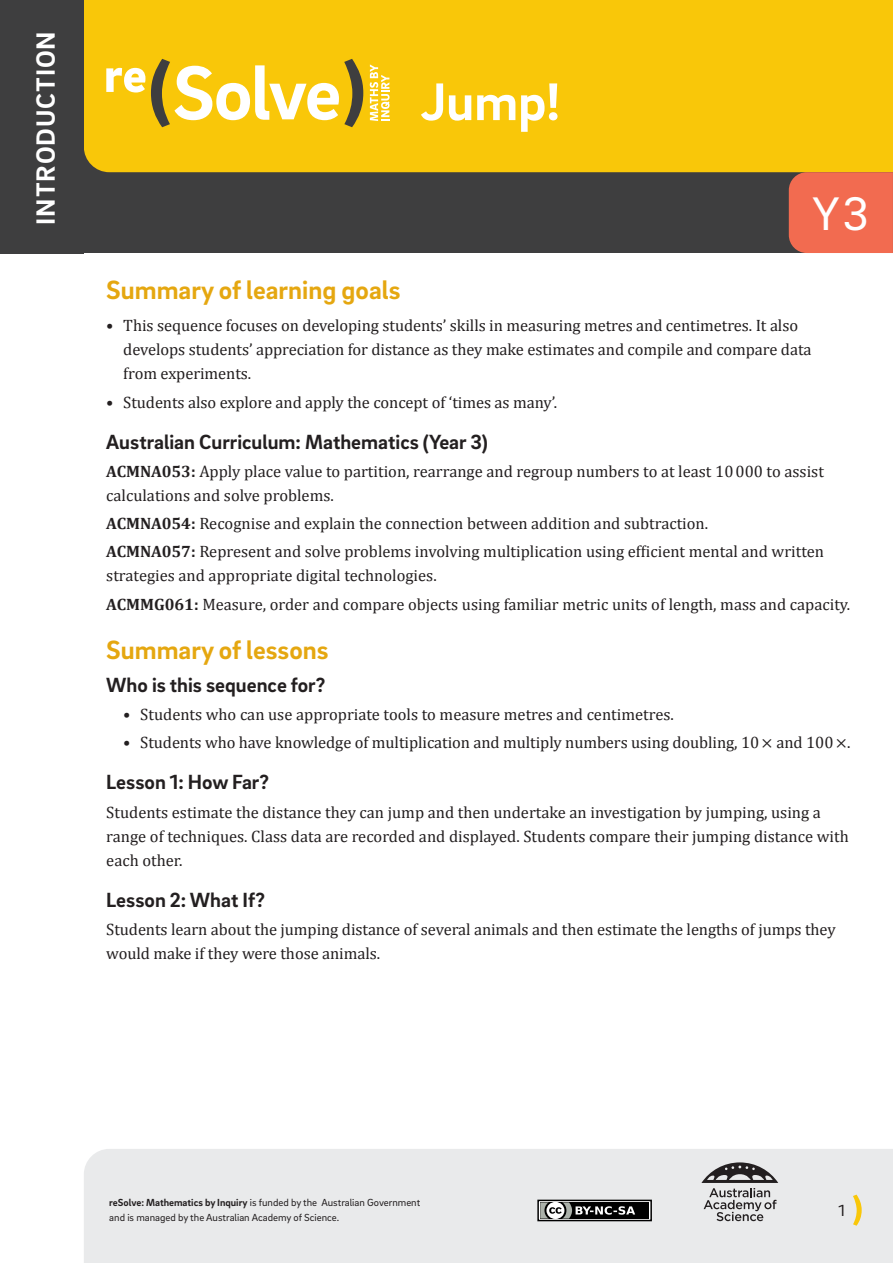
<style>
.page{position:relative;width:893px;height:1263px;background:#fff}
.page>*{position:absolute;margin:0;border:0;box-sizing:border-box;transform-origin:0 0}
.t1{font:700 54.3px "Brix Sans";color:#fff}
.t2{font:48.15px "Brix Sans";color:#fff}
.t3{font:700 27px "Brix Sans";color:#e5a710}
.t4{font:700 27px "Brix Sans";letter-spacing:.035em;color:#fff}
.t5{font:700 21px "Brix Sans";color:#231f20}
.t6{font:16.5px/24px "Cambria";color:#231f20}
.t7{font:16.5px "Brix Sans";color:#231f20}
.t8{font:10.5px/15px "Brix Sans";color:#231f20}
.s1{font-weight:700}
.s2{font-family:"Cambria Math"}
</style>
<div class="page">
<div style="left:84px;top:1149px;width:809px;height:114px;background:#e9eaeb"></div>
<svg style="left:853px;top:1194px;width:9px;height:32px"></svg>
<svg style="left:539px;top:1201px;width:111px;height:18px"></svg>
<div style="left:537px;top:1199px;width:115px;height:22px;border:1px solid #000"></div>
<div style="left:540px;top:1202px;width:109px;height:16px;background:#000"></div>
<svg style="left:540px;top:1202px;width:95px;height:16px"></svg>
<svg style="left:701px;top:1162px;width:77px;height:59px;background:#a9a8a9"></svg>
<div style="left:71px;top:147px;width:822px;height:106px;background:#3e3e3f"></div>
<div style="left:84px;top:0;width:809px;height:172px;background:#f9c709"></div>
<div style="left:0;top:0;width:84px;height:253px;background:#3e3e3f"></div>
<div style="left:789px;top:172px;width:104px;height:81px;background:#f26b50"></div>
<svg style="left:151px;top:59px;width:212px;height:68px"></svg>
<svg style="left:370px;top:64px;width:20px;height:57px"></svg>
<svg style="left:106px;top:68px;width:39px;height:25px"></svg>
<p class="t4" style="left:28px;top:225px;width:195px;rotate:-90deg">INTRODUCTION</p>
<p class="t1" style="left:420px;top:66px;width:141px">Jump!</p>
<p class="t2" style="left:812px;top:183px;width:59px">Y3</p>
<p class="t3" style="left:106px;top:272px;width:296px">Summary of learning goals</p>
<p class="t6" style="left:123px;top:314px;width:690px;text-indent:-17px">• This sequence focuses on developing students’ skills in measuring metres and centimetres. It also develops students’ appreciation for distance as they make estimates and compile and compare data from experiments.</p>
<p class="t6" style="left:106px;top:390px;width:452px">• Students also explore and apply the concept of ‘times as many’.</p>
<p class="t5" style="left:106px;top:428px;width:383px">Australian Curriculum: Mathematics (Year 3)</p>
<p class="t6" style="left:106px;top:459px;width:719px"><span class="s1">ACMNA053:</span> Apply place value to partition, rearrange and regroup numbers to at least 10000 to assist calculations and solve problems.</p>
<p class="t6" style="left:106px;top:512px;width:603px"><span class="s1">ACMNA054:</span> Recognise and explain the connection between addition and subtraction.</p>
<p class="t6" style="left:106px;top:540px;width:719px"><span class="s1">ACMNA057:</span> Represent and solve problems involving multiplication using efficient mental and written strategies and appropriate digital technologies.</p>
<p class="t6" style="left:106px;top:592px;width:745px"><span class="s1">ACMMG061:</span> Measure, order and compare objects using familiar metric units of length, mass and capacity.</p>
<p class="t3" style="left:106px;top:632px;width:224px">Summary of lessons</p>
<p class="t5" style="left:106px;top:671px;width:220px">Who is this sequence for?</p>
<p class="t6" style="left:123px;top:702px;width:552px">• Students who can use appropriate tools to measure metres and centimetres.</p>
<p class="t6" style="left:123px;top:731px;width:729px">• Students who have knowledge of multiplication and multiply numbers using doubling, 10<span class="s2">×</span> and 100<span class="s2">×</span>.</p>
<p class="t5" style="left:106px;top:768px;width:164px">Lesson 1: How Far?</p>
<p class="t6" style="left:106px;top:800px;width:744px">Students estimate the distance they can jump and then undertake an investigation by jumping, using a range of techniques. Class data are recorded and displayed. Students compare their jumping distance with each other.</p>
<p class="t5" style="left:106px;top:886px;width:160px">Lesson 2: What If?</p>
<p class="t6" style="left:106px;top:917px;width:731px">Students learn about the jumping distance of several animals and then estimate the lengths of jumps they would make if they were those animals.</p>
<p class="t8" style="left:109px;top:1195px;width:312px"><span class="s1">reSolve: Mathematics by Inquiry</span> is funded by the Australian Government and is managed by the Australian Academy of Science.</p>
<p class="t7" style="left:838px;top:1200px;width:8px">1</p>
</div>
